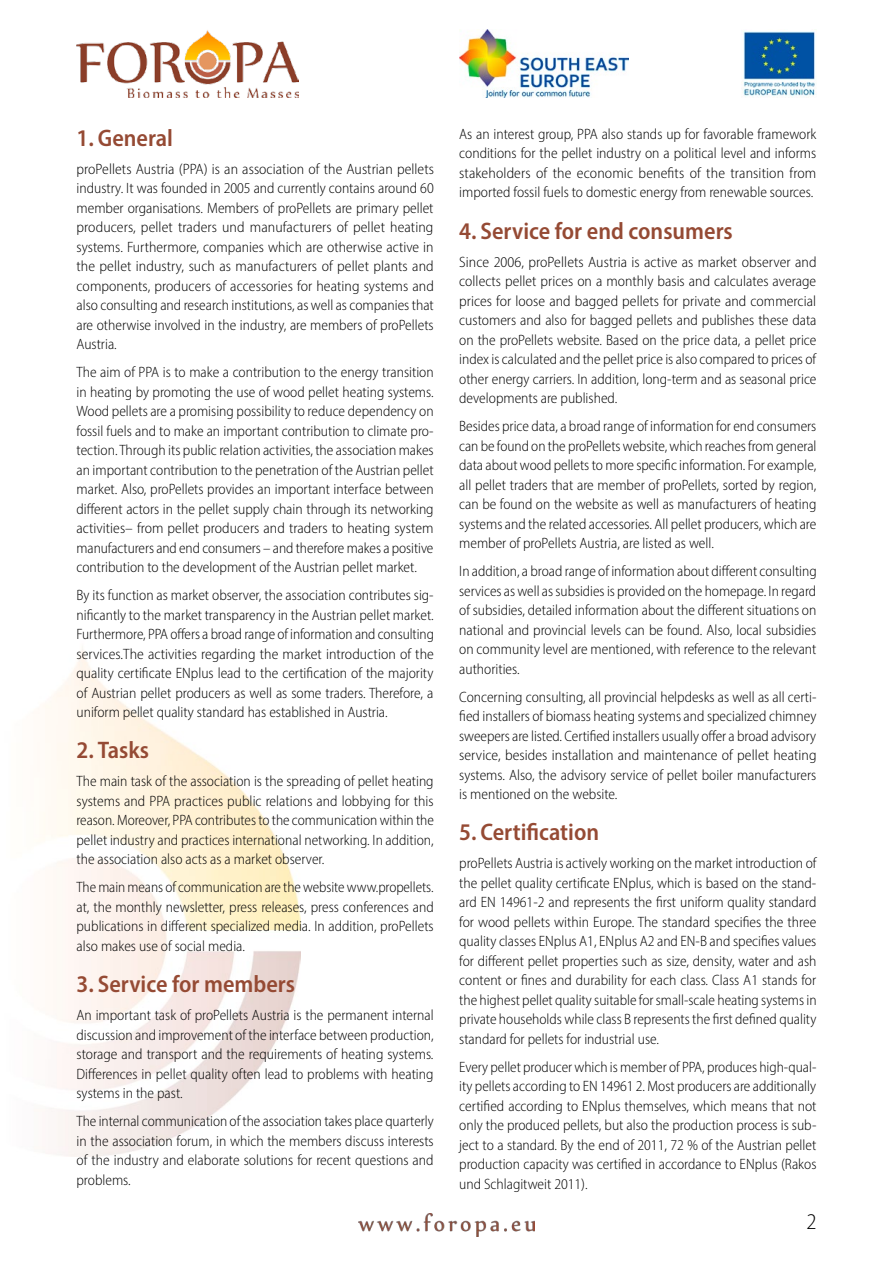
<style>
.page{position:relative;width:893px;height:1263px;background:#fff}
.page>*{position:absolute;margin:0;border:0;box-sizing:border-box;transform-origin:0 0}
.t1{font:600 semi-condensed 24px "Myriad Pro";color:#954a34}
.t2{font:300 semi-condensed 22.5px "Myriad Pro";color:#000}
.t3{font:300 semi-condensed 15px/19.5px "Myriad Pro";color:#000;text-align:justify}
</style>
<div class="page">
<img style="left:358px;top:1214px;width:177px;height:22px">
<img style="left:43px;top:647px;width:258px;height:510px">
<img style="left:77px;top:30px;width:222px;height:67px">
<img style="left:459px;top:29px;width:169px;height:68px">
<img style="left:743px;top:31px;width:72px;height:66px">
<h1 class="t1" style="left:77px;top:122px;width:98px">1. General</h1>
<p class="t3" style="left:77px;top:159px;width:359px">proPellets Austria (PPA) is an association of the Austrian pellets industry. It was founded in 2005 and currently contains around 60 member organisations. Members of proPellets are primary pellet producers, pellet traders und manufacturers of pellet heating systems. Furthermore, companies which are otherwise active in the pellet industry, such as manufacturers of pellet plants and components, producers of accessories for heating systems and also consulting and research institutions, as well as companies that are otherwise involved in the industry, are members of proPellets Austria.</p>
<p class="t3" style="left:77px;top:362px;width:359px">The aim of PPA is to make a contribution to the energy transition in heating by promoting the use of wood pellet heating systems.<br>Wood pellets are a promising possibility to reduce dependency on fossil fuels and to make an important contribution to climate pro&shy;tection. Through its public relation activities, the association makes an important contribution to the penetration of the Austrian pellet market. Also, proPellets provides an important interface between different actors in the pellet supply chain through its networking activities– from pellet producers and traders to heating system manufacturers and end consumers – and therefore makes a positive contribution to the development of the Austrian pellet market.</p>
<p class="t3" style="left:77px;top:585px;width:359px">By its function as market observer, the association contributes sig&shy;nificantly to the market transparency in the Austrian pellet market.<br>Furthermore, PPA offers a broad range of information and consulting services.The activities regarding the market introduction of the quality certificate ENplus lead to the certification of the majority of Austrian pellet producers as well as some traders. Therefore, a uniform pellet quality standard has established in Austria.</p>
<h1 class="t1" style="left:77px;top:735px;width:74px">2. Tasks</h1>
<p class="t3" style="left:77px;top:771px;width:359px">The main task of the association is the spreading of pellet heating systems and PPA practices public relations and lobbying for this reason. Moreover, PPA contributes to the communication within the pellet industry and practices international networking. In addition, the association also acts as a market observer.</p>
<p class="t3" style="left:77px;top:877px;width:359px">The main means of communication are the website www.propellets. at, the monthly newsletter, press releases, press conferences and publications in different specialized media. In addition, proPellets also makes use of social media.</p>
<h1 class="t1" style="left:77px;top:969px;width:220px">3. Service for members</h1>
<p class="t3" style="left:77px;top:1005px;width:359px">An important task of proPellets Austria is the permanent internal discussion and improvement of the interface between production, storage and transport and the requirements of heating systems.<br>Differences in pellet quality often lead to problems with heating systems in the past.</p>
<p class="t3" style="left:77px;top:1111px;width:359px">The internal communication of the association takes place quarterly in the association forum, in which the members discuss interests of the industry and elaborate solutions for recent questions and problems.</p>
<p class="t3" style="left:459px;top:124px;width:359px">As an interest group, PPA also stands up for favorable framework conditions for the pellet industry on a political level and informs stakeholders of the economic benefits of the transition from imported fossil fuels to domestic energy from renewable sources.</p>
<h1 class="t1" style="left:459px;top:215px;width:275px">4. Service for end consumers</h1>
<p class="t3" style="left:459px;top:252px;width:359px">Since 2006, proPellets Austria is active as market observer and collects pellet prices on a monthly basis and calculates average prices for loose and bagged pellets for private and commercial customers and also for bagged pellets and publishes these data on the proPellets website. Based on the price data, a pellet price index is calculated and the pellet price is also compared to prices of other energy carriers. In addition, long-term and as seasonal price developments are published.</p>
<p class="t3" style="left:459px;top:416px;width:359px">Besides price data, a broad range of information for end consumers can be found on the proPellets website, which reaches from general data about wood pellets to more specific information. For example, all pellet traders that are member of proPellets, sorted by region, can be found on the website as well as manufacturers of heating systems and the related accessories. All pellet producers, which are member of proPellets Austria, are listed as well.</p>
<p class="t3" style="left:459px;top:561px;width:359px">In addition, a broad range of information about different consulting services as well as subsidies is provided on the homepage. In regard of subsidies, detailed information about the different situations on national and provincial levels can be found. Also, local subsidies on community level are mentioned, with reference to the relevant authorities.</p>
<p class="t3" style="left:459px;top:687px;width:359px">Concerning consulting, all provincial helpdesks as well as all certi&shy;fied installers of biomass heating systems and specialized chimney sweepers are listed. Certified installers usually offer a broad advisory service, besides installation and maintenance of pellet heating systems. Also, the advisory service of pellet boiler manufacturers is mentioned on the website.</p>
<h1 class="t1" style="left:459px;top:817px;width:141px">5. Certification</h1>
<p class="t3" style="left:459px;top:853px;width:359px">proPellets Austria is actively working on the market introduction of the pellet quality certificate ENplus, which is based on the stand&shy;ard EN 14961-2 and represents the first uniform quality standard for wood pellets within Europe. The standard specifies the three quality classes ENplus A1, ENplus A2 and EN-B and specifies values for different pellet properties such as size, density, water and ash content or fines and durability for each class. Class A1 stands for the highest pellet quality suitable for small-scale heating systems in private households while class B represents the first defined quality standard for pellets for industrial use.</p>
<p class="t3" style="left:459px;top:1057px;width:359px">Every pellet producer which is member of PPA, produces high-qual&shy;ity pellets according to EN 14961 2. Most producers are additionally certified according to ENplus themselves, which means that not only the produced pellets, but also the production process is sub&shy;ject to a standard. By the end of 2011, 72 % of the Austrian pellet production capacity was certified in accordance to ENplus (Rakos und Schlagitweit 2011).</p>
<h2 class="t2" style="left:806px;top:1208px;width:12px">2</h2>
</div>
